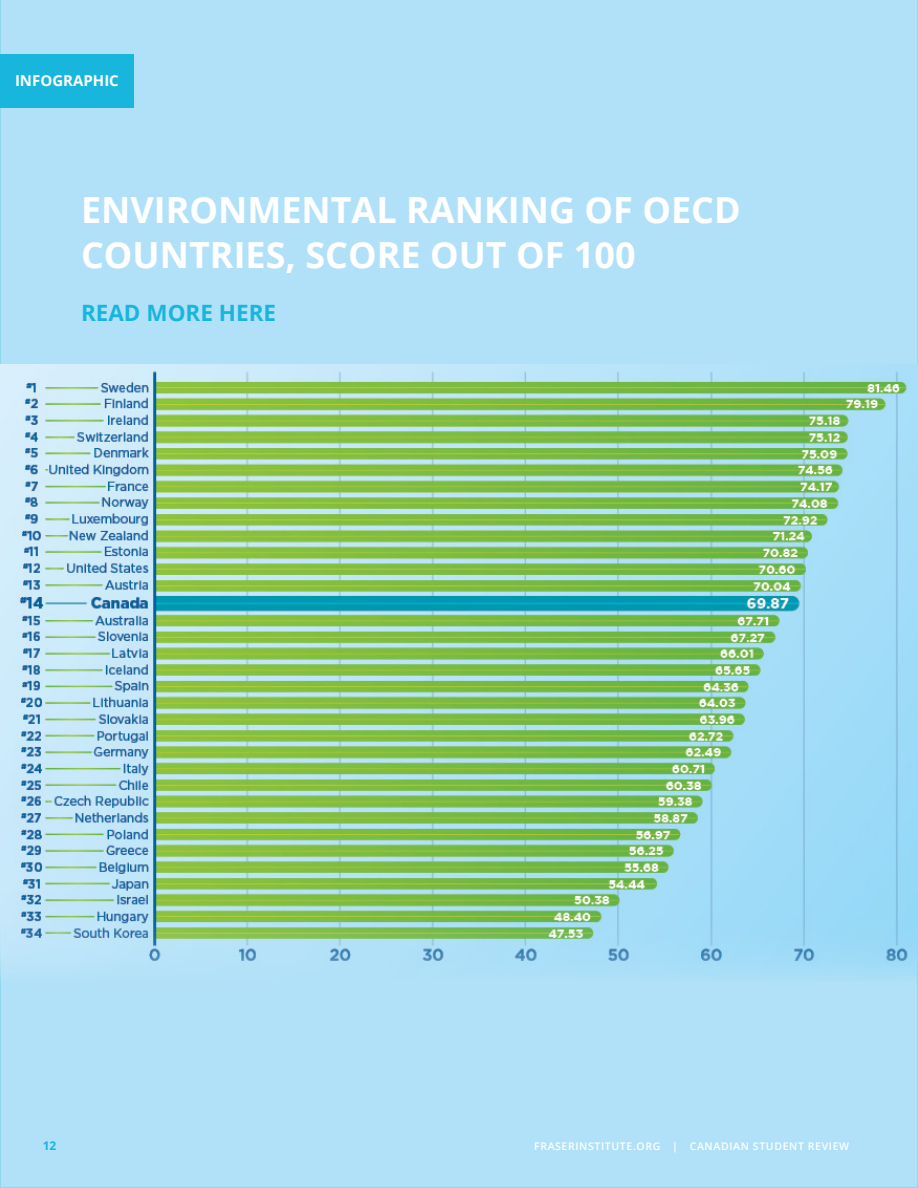
<style>
.page{position:relative;width:918px;height:1188px;background:#b1e1f8}
.page>*{position:absolute;margin:0;border:0;box-sizing:border-box;transform-origin:0 0}
.Main_Header{font:700 36px/45px "Open Sans";color:#fff}
.Main_Callout{font:700 22.5px "Open Sans";color:#18b6dd}
.Main_Header-2{font:700 15px "Open Sans";color:#fff}
.t1{font:700 12px "Open Sans";color:#18b6dd}
.t2{font:600 10.5px "Open Sans";letter-spacing:.06em;color:#fff}
</style>
<div class="page">
<div style="left:0;top:54px;width:134px;height:54px;background:#18b6dd"></div>
<img style="left:0;top:364px;width:918px;height:616px">
<p class="Main_Header-2" style="left:15px;top:70px;width:105px">INFOGRAPHIC</p>
<p class="Main_Header" style="left:81px;top:186px;width:661px">ENVIRONMENTAL RANKING OF OECD<br>COUNTRIES, SCORE OUT OF 100</p>
<p class="Main_Callout" style="left:81px;top:297px;width:197px">READ MORE HERE</p>
<p class="t1" style="left:43px;top:1137px;width:15px">12</p>
<p class="t2" style="left:534px;top:1139px;width:317px">FRASERINSTITUTE.ORG | CANADIAN STUDENT REVIEW</p>
</div>
